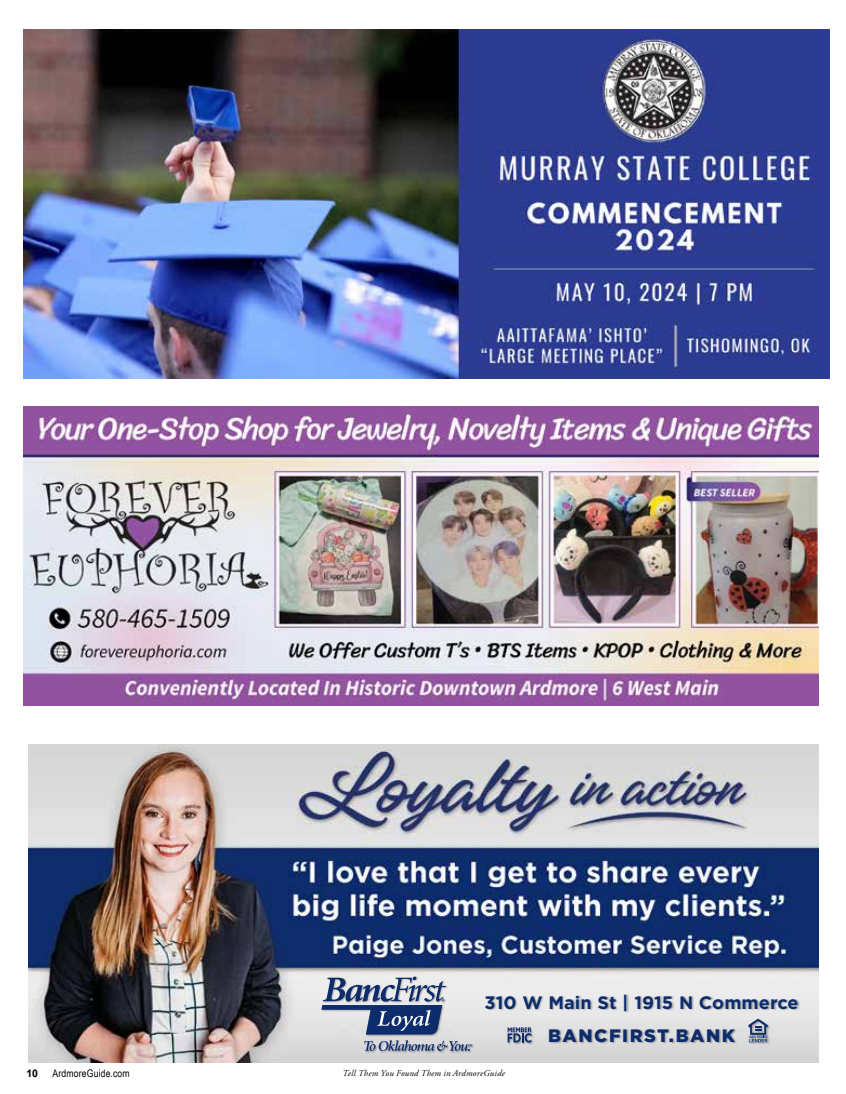
<style>
.page{position:relative;width:846px;height:1094px;background:#fff}
.page>*{position:absolute;margin:0;border:0;box-sizing:border-box;transform-origin:0 0}
.t1{font:700 18px "Gotham";letter-spacing:.01em;color:#0d2c6c}
.t2{font:900 18px "Gotham";letter-spacing:.09em;color:#0d2c6c}
.t3{font:10.5px "Arial Narrow";letter-spacing:.015em;color:#000}
.t4{font:700 10.5px "Arial";color:#000}
.t5{font:italic 9px "Adobe Garamond Pro";letter-spacing:.02em;color:#000}
</style>
<div class="page">
<img style="left:24px;top:407px;width:794px;height:298px">
<img style="left:29px;top:744px;width:789px;height:318px">
<div style="left:321px;top:976px;width:478px;height:77px;background:#000;opacity:.28"></div>
<svg style="left:321px;top:976px;width:125px;height:58px;background:#8794af"></svg>
<svg style="left:364px;top:1040px;width:108px;height:11px"></svg>
<svg style="left:507px;top:1027px;width:24px;height:15px"></svg>
<svg style="left:748px;top:1018px;width:19px;height:24px"></svg>
<img style="left:23px;top:30px;width:806px;height:349px">
<h1 class="t1" style="left:484px;top:990px;width:315px">310 W Main St | 1915 N Commerce</h1>
<h1 class="t2" style="left:548px;top:1022px;width:188px">BANCFIRST.BANK</h1>
<p class="t4" style="left:27px;top:1066px;width:13px">10</p>
<p class="t3" style="left:52px;top:1067px;width:79px">ArdmoreGuide.com</p>
<p class="t5" style="left:342px;top:1067px;width:164px">Tell Them You Found Them in ArdmoreGuide</p>
</div>
